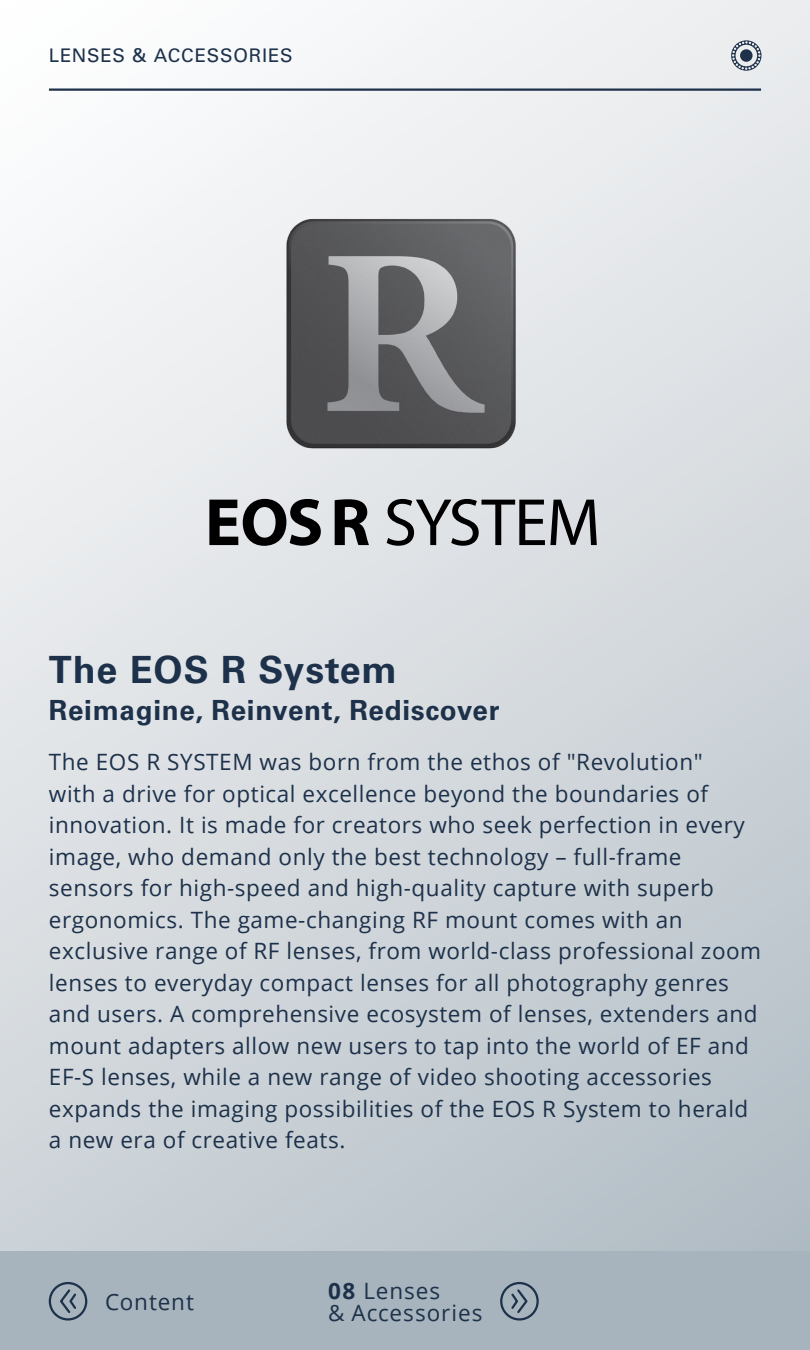
<style>
.page{position:relative;width:810px;height:1350px;background:#fff}
.page>*{position:absolute;margin:0;border:0;box-sizing:border-box;transform-origin:0 0}
.t1{font:700 37.5px "Univers LT Std";letter-spacing:.025em;color:#1d314a}
.t2{font:700 27.75px "Univers LT Std";letter-spacing:.025em;color:#1d314a}
.t3{font:22.5px/31.5px "Open Sans";letter-spacing:.025em;color:#1d314a}
.t4{font:18.75px "Univers LT Std";letter-spacing:.04em;color:#1d314a}
.s1{font-weight:700}
</style>
<div class="page">
<div style="left:0;top:0;width:810px;height:1350px;background:linear-gradient(to bottom,#f7f7f8,#bbc4ca)"></div>
<hr style="left:49px;top:88px;width:712px;height:3px;background:#1d314a">
<div style="left:0;top:1251px;width:810px;height:99px;background:#a7b4bd"></div>
<svg style="left:58px;top:1287px;width:20px;height:26px"></svg>
<div style="left:49px;top:1282px;width:38px;height:39px;border:2px solid #1d314a;border-radius:50%"></div>
<svg style="left:509px;top:1287px;width:19px;height:26px"></svg>
<div style="left:500px;top:1282px;width:39px;height:39px;border:2px solid #1d314a;border-radius:50%"></div>
<svg style="left:731px;top:40px;width:30px;height:31px"></svg>
<div style="left:740px;top:49px;width:13px;height:13px;background:#1d314a;border-radius:50%"></div>
<svg style="left:209px;top:499px;width:112px;height:47px;background:#686a6b"></svg>
<svg style="left:335px;top:499px;width:34px;height:46px;background:#4b4c4d"></svg>
<svg style="left:387px;top:499px;width:210px;height:47px;background:#949699"></svg>
<img style="left:274px;top:214px;width:254px;height:238px">
<p class="t4" style="left:49px;top:45px;width:245px">LENSES &amp; ACCESSORIES</p>
<h1 class="t1" style="left:49px;top:648px;width:350px">The EOS R System</h1>
<p class="t2" style="left:49px;top:694px;width:452px">Reimagine, Reinvent, Rediscover</p>
<p class="t3" style="left:49px;top:746px;width:714px">The EOS R SYSTEM was born from the ethos of "Revolution"<br>with a drive for optical excellence beyond the boundaries of innovation. It is made for creators who seek perfection in every image, who demand only the best technology – full-frame sensors for high-speed and high-quality capture with superb ergonomics. The game-changing RF mount comes with an exclusive range of RF lenses, from world-class professional zoom lenses to everyday compact lenses for all photography genres and users. A comprehensive ecosystem of lenses, extenders and mount adapters allow new users to tap into the world of EF and EF-S lenses, while a new range of video shooting accessories expands the imaging possibilities of the EOS R System to herald a new era of creative feats.</p>
<p class="t3" style="left:105px;top:1285px;width:90px">Content</p>
<p class="t3" style="left:328px;top:1279px;width:156px;line-height:22.5px"><span class="s1">08</span> Lenses<br>&amp; Accessories</p>
</div>
